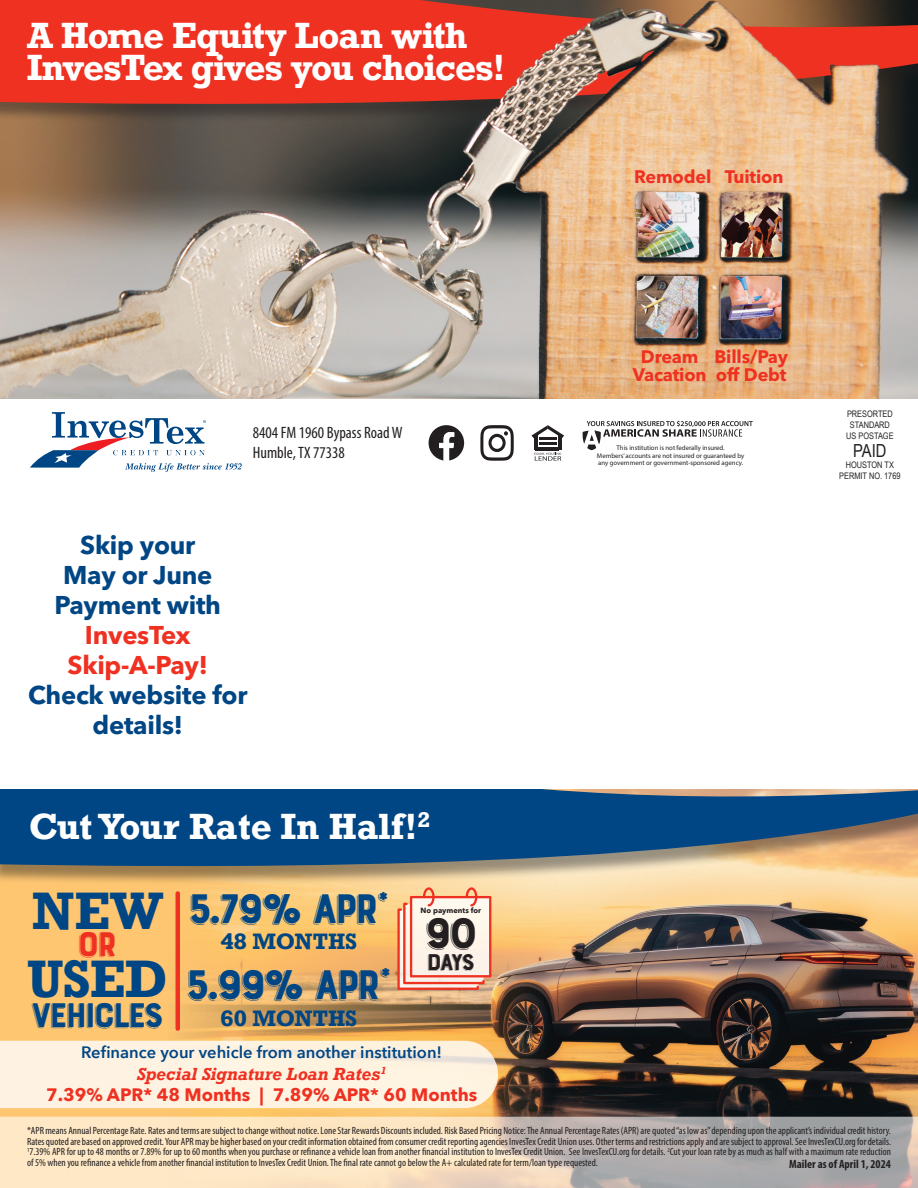
<style>
.page{position:relative;width:918px;height:1188px;background:#fff}
.page>*{position:absolute;margin:0;border:0;box-sizing:border-box;transform-origin:0 0}
.t1{font:700 49.5px "Rockwell";color:#004684}
.t2{font:45px "Bourton Drop Line";color:#231f20}
.t3{font:43.5px "Bourton Drop Line";letter-spacing:-.075em;color:#004684}
.t4{font:36px "Bourton Drop Line";letter-spacing:-.075em;color:#004684}
.t5{font:36px "Bourton Drop Line";color:#ef3122}
.t6{font:700 34.35px/31.8px "Rockwell";letter-spacing:-.02em;color:#fff}
.t7{font:700 34.35px "Rockwell";color:#fff}
.t8{font:700 25.5px/30px "Avenir Next LT Pro";letter-spacing:-.01em;color:#004684;text-align:center}
.t9{font:700 25.5px "Avenir Next LT Pro";letter-spacing:-.01em;color:#ef3122}
.t10{font:24px "Bourton Drop Line";color:#231f20}
.t11{font:700 21px "Rockwell";letter-spacing:-.01em;color:#004684}
.t12{font:700 18px/18px "Avenir Next LT Pro";letter-spacing:-.01em;color:#ef3122;text-align:center}
.t13{font:700 18px "Avenir Next";color:#ef3122}
.t14{font:18px "Arial Narrow";color:#231f20}
.t15{font:600 16.5px "Avenir Next";color:#004684}
.t16{font:condensed 16.5px/19.8px "Myriad Pro";color:#231f20}
.t17{font:italic 700 16.5px "Rockwell";color:#ef3122}
.t18{font:700 condensed 12px "Myriad Pro";color:#231f20}
.t19{font:condensed 10.5px/10.5px "Myriad Pro";color:#231f20;text-align:justify}
.t20{font:9px "Arial Narrow";color:#231f20}
.t21{font:700 7.5px "Avenir Next";color:#231f20}
.t22{font:6.75px/7.5px "Myriad Pro";color:#231f20;text-align:center}
</style>
<div class="page">
<svg style="left:30px;top:412px;width:212px;height:60px"></svg>
<svg style="left:534px;top:453px;width:27px;height:8px"></svg>
<hr style="left:534px;top:435px;width:4px;height:15px;background:#231f20">
<hr style="left:558px;top:435px;width:3px;height:15px;background:#231f20">
<hr style="left:536px;top:447px;width:23px;height:3px;background:#231f20">
<hr style="left:539px;top:442px;width:18px;height:3px;background:#231f20">
<svg style="left:532px;top:425px;width:32px;height:15px"></svg>
<svg style="left:480px;top:425px;width:34px;height:36px"></svg>
<svg style="left:429px;top:425px;width:35px;height:36px"></svg>
<div style="left:0;top:789px;width:918px;height:399px;background:#fec671"></div>
<img style="left:168px;top:885px;width:750px;height:232px">
<div style="left:0;top:721px;width:918px;height:164px;background:#231f20;opacity:.45"></div>
<svg style="left:0;top:789px;width:918px;height:87px;background:#376182"></svg>
<div style="left:0;top:718px;width:918px;height:71px;background:#fff"></div>
<hr style="left:176px;top:893px;width:4px;height:136px;background:#ef3122">
<svg style="left:0;top:1117px;width:918px;height:71px;background:#dbccba"></svg>
<div style="left:0;top:1041px;width:498px;height:67px;background:#fef3e2"></div>
<svg style="left:397px;top:887px;width:94px;height:103px;background:#f9cfbf"></svg>
<svg style="left:582px;top:421px;width:171px;height:29px"></svg>
<img style="left:0;top:122px;width:227px;height:276px">
<svg style="left:0;top:0;width:227px;height:115px;background:#df3324"></svg>
<img style="left:227px;top:0;width:691px;height:398px">
<p class="t6" style="left:27px;top:20px;width:480px">A Home Equity Loan with<br>InvesTex gives you choices!</p>
<p class="t16" style="left:253px;top:423px;width:151px">8404 FM 1960 Bypass Road W<br>Humble, TX 77338</p>
<p class="t8" style="left:80px;top:530px;width:117px">Skip your</p>
<p class="t8" style="left:55px;top:560px;width:168px">May or June<br>Payment with</p>
<p class="t9" style="left:85px;top:620px;width:107px">InvesTex</p>
<p class="t9" style="left:68px;top:650px;width:142px">Skip-A-Pay!</p>
<p class="t8" style="left:28px;top:680px;width:221px">Check website for details!</p>
<p class="t7" style="left:29px;top:804px;width:403px">Cut Your Rate In Half!<sup>2</sup></p>
<p class="t1" style="left:32px;top:879px;width:133px">NEW</p>
<p class="t5" style="left:77px;top:922px;width:42px">OR</p>
<p class="t1" style="left:27px;top:947px;width:143px">USED</p>
<p class="t4" style="left:31px;top:993px;width:134px">VEHICLES</p>
<p class="t3" style="left:187px;top:882px;width:204px">5.79% APR*</p>
<p class="t11" style="left:220px;top:927px;width:138px">48 MONTHS</p>
<p class="t3" style="left:185px;top:958px;width:209px">5.99% APR*</p>
<p class="t11" style="left:220px;top:1004px;width:138px">60 MONTHS</p>
<p class="t21" style="left:421px;top:903px;width:62px">No payments for</p>
<p class="t2" style="left:424px;top:905px;width:55px">90</p>
<p class="t10" style="left:427px;top:947px;width:50px">DAYS</p>
<p class="t15" style="left:81px;top:1038px;width:363px">Refinance your vehicle from another institution!</p>
<p class="t13" style="left:46px;top:1079px;width:433px">7.39% APR* 48 Months | 7.89% APR* 60 Months</p>
<p class="t17" style="left:137px;top:1063px;width:251px">Special Signature Loan Rates<sup>1</sup></p>
<p class="t12" style="left:634px;top:167px;width:79px">Remodel</p>
<p class="t12" style="left:725px;top:167px;width:60px">Tuition</p>
<p class="t12" style="left:633px;top:348px;width:75px">Dream<br>Vacation</p>
<p class="t12" style="left:714px;top:348px;width:75px">Bills/Pay</p>
<p class="t12" style="left:716px;top:366px;width:72px">off Debt</p>
<p class="t22" style="left:597px;top:444px;width:149px">This institution is not federally insured.<br>Members’ accounts are not insured or guaranteed by any government or government-sponsored agency.</p>
<p class="t20" style="left:847px;top:408px;width:47px">PRESORTED</p>
<p class="t20" style="left:850px;top:418px;width:42px">STANDARD</p>
<p class="t20" style="left:846px;top:429px;width:49px">US POSTAGE</p>
<p class="t14" style="left:853px;top:438px;width:35px">PAID</p>
<p class="t20" style="left:846px;top:459px;width:50px">HOUSTON TX</p>
<p class="t20" style="left:839px;top:469px;width:63px">PERMIT NO. 1769</p>
<p class="t19" style="left:27px;top:1125px;width:866px">*APR means Annual Percentage Rate. Rates and terms are subject to change without notice. Lone Star Rewards Discounts included. Risk Based Pricing Notice: The Annual Percentage Rates (APR) are quoted “as low as” depending upon the applicant’s individual credit history.<br>Rates quoted are based on approved credit. Your APR may be higher based on your credit information obtained from consumer credit reporting agencies InvesTex Credit Union uses. Other terms and restrictions apply and are subject to approval. See InvesTexCU.org for details.<br><sup>1</sup>7.39% APR for up to 48 months or 7.89% for up to 60 months when you purchase or refinance a vehicle loan from another financial institution to InvesTex Credit Union. See InvesTexCU.org for details. <sup>2</sup>Cut your loan rate by as much as half with a maximum rate reduction of 5% when you refinance a vehicle from another financial institution to InvesTex Credit Union. The final rate cannot go below the A+ calculated rate for term/loan type requested.</p>
<p class="t18" style="left:789px;top:1156px;width:103px">Mailer as of April 1, 2024</p>
</div>
